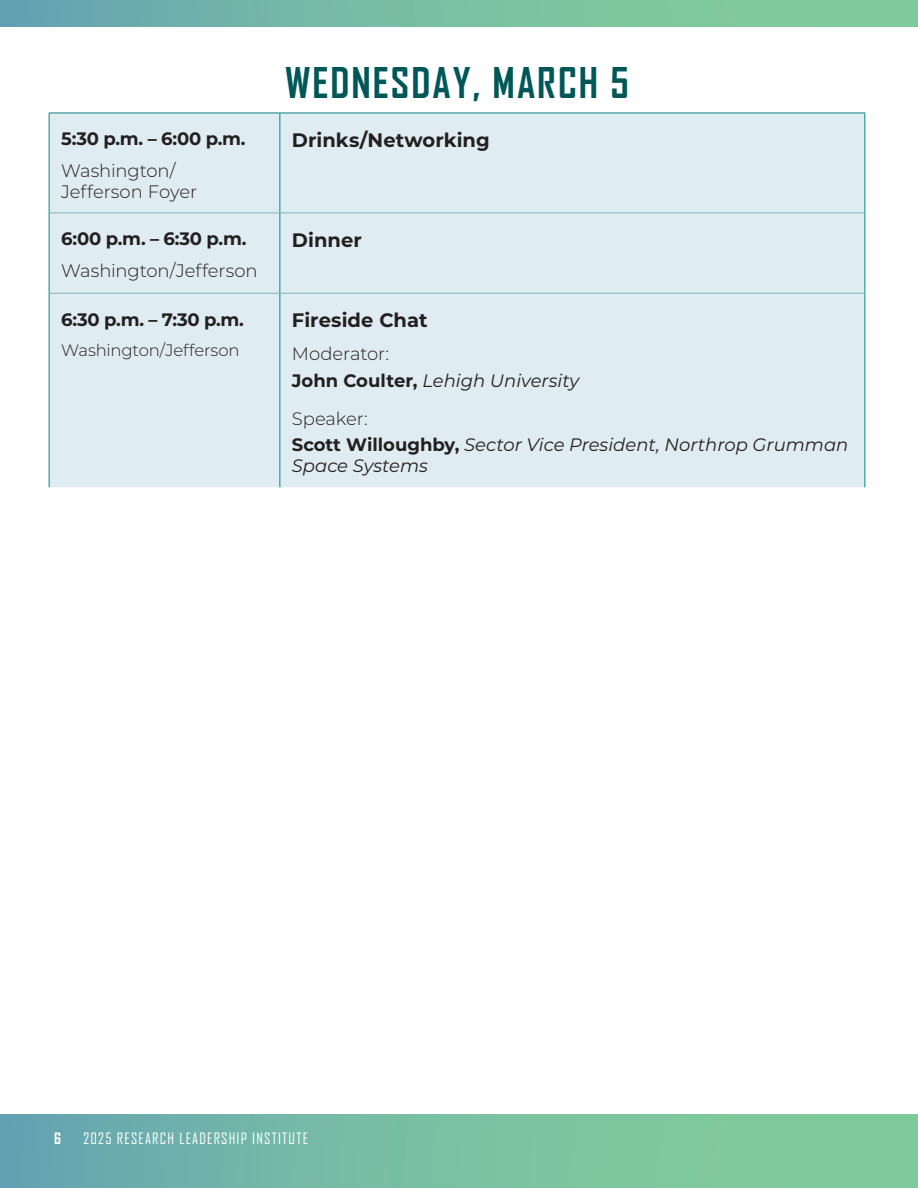
<style>
.page{position:relative;width:918px;height:1188px;background:#fff}
.page>*{position:absolute;margin:0;border:0;box-sizing:border-box;transform-origin:0 0}
.Date{font:700 40.5px "Agency FB";letter-spacing:.05em;color:#005757}
.Table_Head{font:700 19.5px "Montserrat";color:#231f20}
.School_Italic{font:italic 18px/21.6px "Montserrat";color:#231f20}
.Table_Body{font:300 18px/21px "Montserrat";letter-spacing:-.005em;color:#231f20}
.Time{font:700 18px "Montserrat";letter-spacing:-.015em;color:#231f20}
.Table_Body-2{font:300 16.5px "Montserrat";letter-spacing:-.01em;color:#231f20}
.t1{font:15px "Agency FB";letter-spacing:.08em;color:#fff}
.t2{font:700 15px "Agency FB";color:#fff}
.s1{font-weight:700;font-style:normal}
</style>
<div class="page">
<div style="left:0;top:1115px;width:918px;height:73px;background:linear-gradient(to right,#69a9b0,#85d198)"></div>
<div style="left:0;top:0;width:918px;height:27px;background:linear-gradient(to right,#68a8b0,#85d198)"></div>
<div style="left:50px;top:114px;width:814px;height:373px;background:#dfecf2"></div>
<hr style="left:279px;top:113px;width:1px;height:100px;background:#008b89">
<hr style="left:279px;top:294px;width:1px;height:193px;background:#008b89">
<hr style="left:49px;top:113px;width:1px;height:100px;background:#008b89">
<hr style="left:864px;top:113px;width:1px;height:100px;background:#008b89">
<hr style="left:49px;top:293px;width:1px;height:194px;background:#008b89">
<hr style="left:864px;top:293px;width:1px;height:194px;background:#008b89">
<hr style="left:50px;top:293px;width:230px;height:1px;background:#7cb8ba">
<hr style="left:280px;top:293px;width:584px;height:1px;background:#7cb8ba">
<hr style="left:49px;top:113px;width:231px;height:1px;background:#128080">
<hr style="left:280px;top:113px;width:585px;height:1px;background:#128080">
<hr style="left:280px;top:213px;width:584px;height:1px;background:#7cb8ba">
<hr style="left:864px;top:213px;width:1px;height:80px;background:#008b89">
<hr style="left:50px;top:213px;width:230px;height:1px;background:#7cb8ba">
<hr style="left:49px;top:213px;width:1px;height:80px;background:#008b89">
<hr style="left:279px;top:213px;width:1px;height:80px;background:#008b89">
<p class="Time" style="left:61px;top:126px;width:186px">5:30 p.m. – 6:00 p.m.</p>
<p class="Table_Body" style="left:61px;top:159px;width:138px">Washington/<br>Jefferson Foyer</p>
<p class="Time" style="left:61px;top:226px;width:187px">6:00 p.m. – 6:30 p.m.</p>
<p class="Table_Body" style="left:61px;top:259px;width:198px">Washington/Jefferson</p>
<p class="Time" style="left:61px;top:306px;width:184px">6:30 p.m. – 7:30 p.m.</p>
<p class="Table_Body-2" style="left:61px;top:339px;width:180px">Washington/Jefferson</p>
<p class="Date" style="left:285px;top:58px;width:345px">WEDNESDAY, MARCH 5</p>
<p class="Table_Head" style="left:292px;top:126px;width:199px">Drinks/Networking</p>
<p class="Table_Head" style="left:292px;top:226px;width:71px">Dinner</p>
<p class="Table_Head" style="left:292px;top:306px;width:137px">Fireside Chat</p>
<p class="Table_Body" style="left:292px;top:343px;width:99px">Moderator:</p>
<p class="School_Italic" style="left:292px;top:369px;width:289px"><span class="s1">John Coulter,</span> Lehigh University</p>
<p class="Table_Body" style="left:292px;top:407px;width:77px">Speaker:</p>
<p class="School_Italic" style="left:292px;top:433px;width:558px"><span class="s1">Scott Willoughby,</span> Sector Vice President, Northrop Grumman<br>Space Systems</p>
<p class="t2" style="left:54px;top:1129px;width:8px">6</p>
<p class="t1" style="left:84px;top:1130px;width:226px">2025 RESEARCH LEADERSHIP INSTITUTE</p>
</div>
